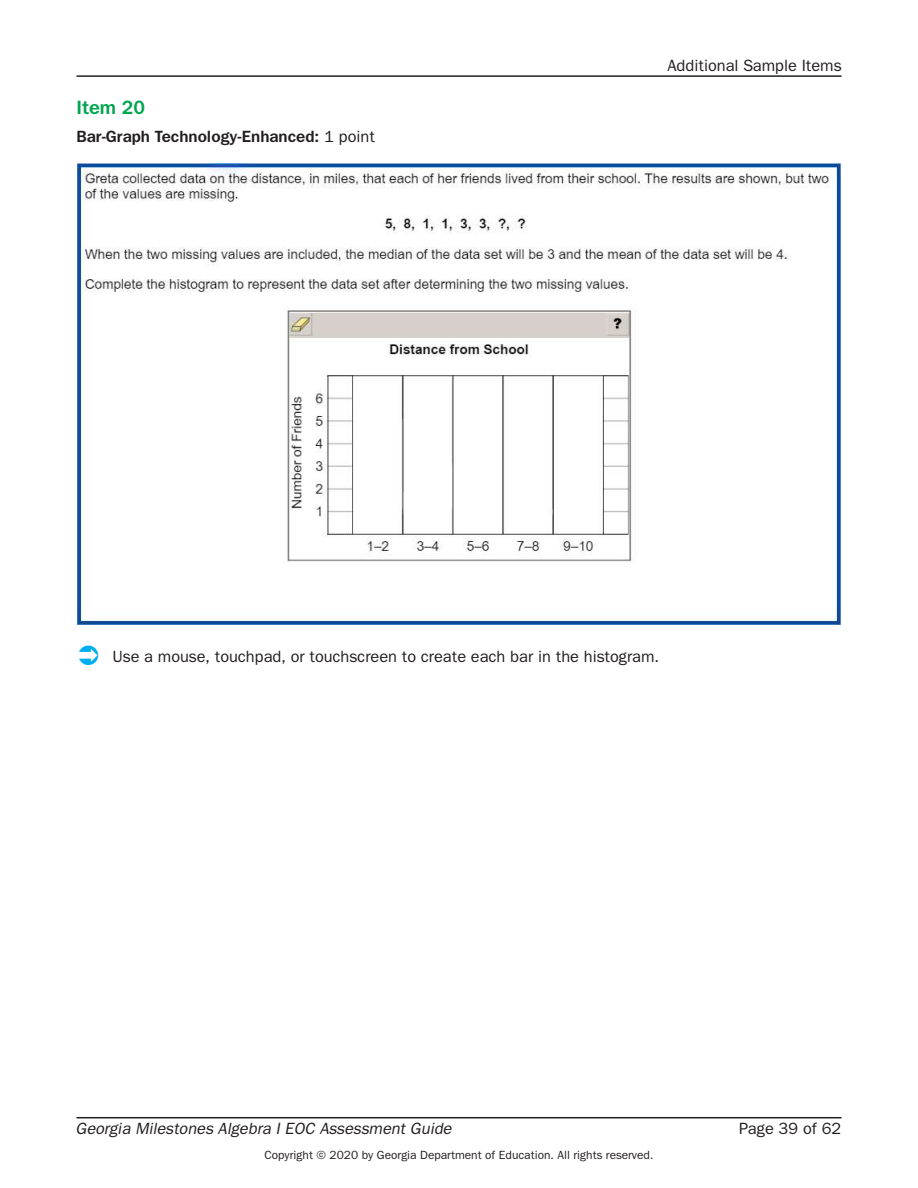
<style>
.page{position:relative;width:918px;height:1188px;background:#fff}
.page>*{position:absolute;margin:0;border:0;box-sizing:border-box;transform-origin:0 0}
.t1{font:700 19.5px "Tee Franklin";color:#00a54f}
.t2{font:500 16.5px "Tee Franklin";color:#231f20}
.t3{font:italic 500 16.5px "Tee Franklin";color:#231f20}
.t4{font:700 16.5px "Tee Franklin";color:#231f20}
.t5{font:500 12px "Tee Franklin";color:#231f20}
.s1{font-weight:500}
</style>
<div class="page">
<hr style="left:76px;top:1117px;width:766px;height:1px;background:#231f20">
<hr style="left:76px;top:75px;width:766px;height:2px;background:#231f20">
<img style="left:77px;top:164px;width:764px;height:460px">
<p class="t1" style="left:76px;top:95px;width:70px">Item 20</p>
<p class="t4" style="left:76px;top:127px;width:300px">Bar-Graph Technology-Enhanced: <span class="s1">1 point</span></p>
<p class="t2" style="left:667px;top:56px;width:176px">Additional Sample Items</p>
<p class="t2" style="left:112px;top:647px;width:545px">Use a mouse, touchpad, or touchscreen to create each bar in the histogram.</p>
<p class="t3" style="left:76px;top:1119px;width:377px">Georgia Milestones Algebra I EOC Assessment Guide</p>
<p class="t2" style="left:739px;top:1119px;width:104px">Page 39 of 62</p>
<p class="t5" style="left:265px;top:1148px;width:390px">Copyright © 2020 by Georgia Department of Education. All rights reserved.</p>
</div>
